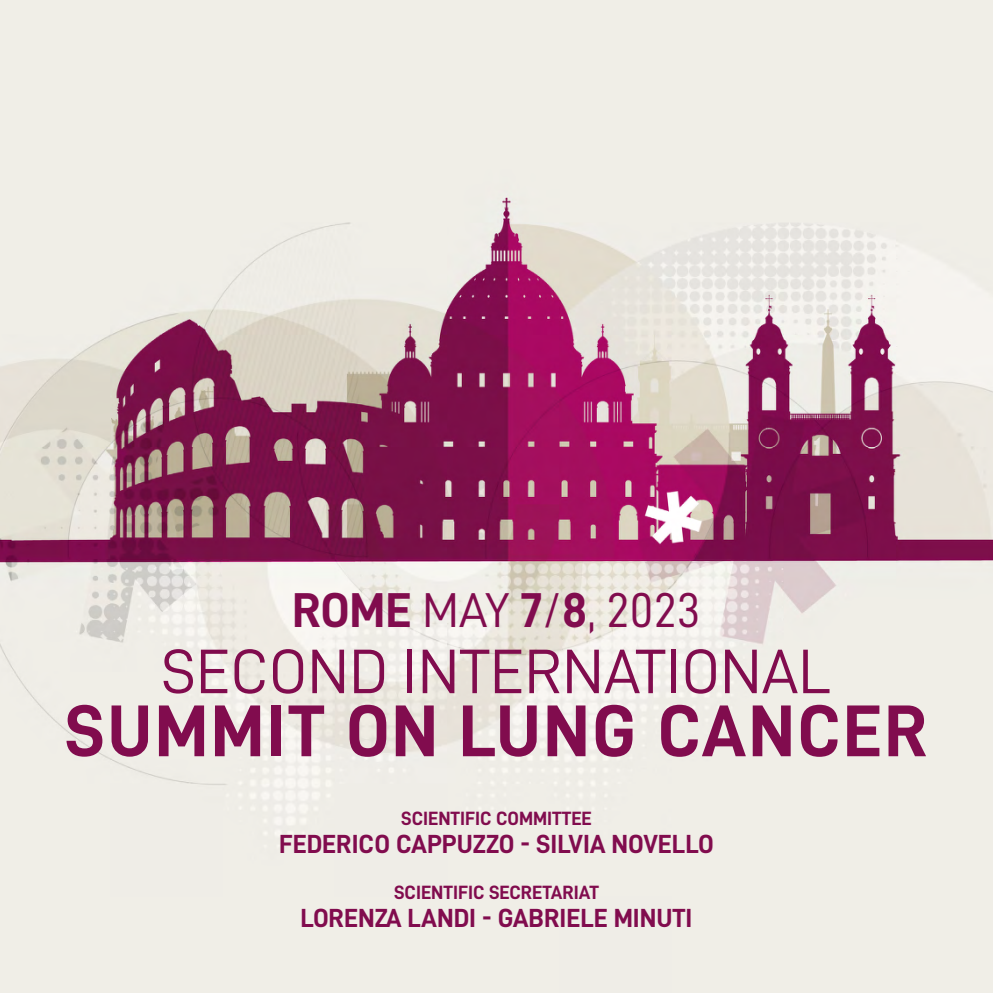
<style>
.page{position:relative;width:993px;height:993px;background:#fff}
.page>*{position:absolute;margin:0;border:0;box-sizing:border-box;transform-origin:0 0}
.t1{font:73.5px "D DIN Bold";letter-spacing:.03em;color:#810c4e}
.t2{font:63px "D DIN";color:#810c4e}
.t3{font:49px "D DIN";color:#810c4e}
.t4{font:26.25px "D DIN Bold";color:#810c4e}
.t5{font:19.25px "D DIN Bold";color:#810c4e}
.s1{font-family:"D DIN Bold"}
</style>
<div class="page">
<img style="left:0;top:0;width:992px;height:992px">
<h3 class="t3" style="left:292px;top:582px;width:410px"><span class="s1">ROME</span> MAY <span class="s1">7</span>/<span class="s1">8</span>, 2023</h3>
<h2 class="t2" style="left:161px;top:637px;width:671px">SECOND INTERNATIONAL</h2>
<h1 class="t1" style="left:65px;top:690px;width:864px">SUMMIT ON LUNG CANCER</h1>
<p class="t5" style="left:401px;top:807px;width:192px">SCIENTIFIC COMMITTEE</p>
<p class="t4" style="left:279px;top:829px;width:436px">FEDERICO CAPPUZZO - SILVIA NOVELLO</p>
<p class="t5" style="left:394px;top:881px;width:206px">SCIENTIFIC SECRETARIAT</p>
<p class="t4" style="left:300px;top:903px;width:393px">LORENZA LANDI - GABRIELE MINUTI</p>
</div>
